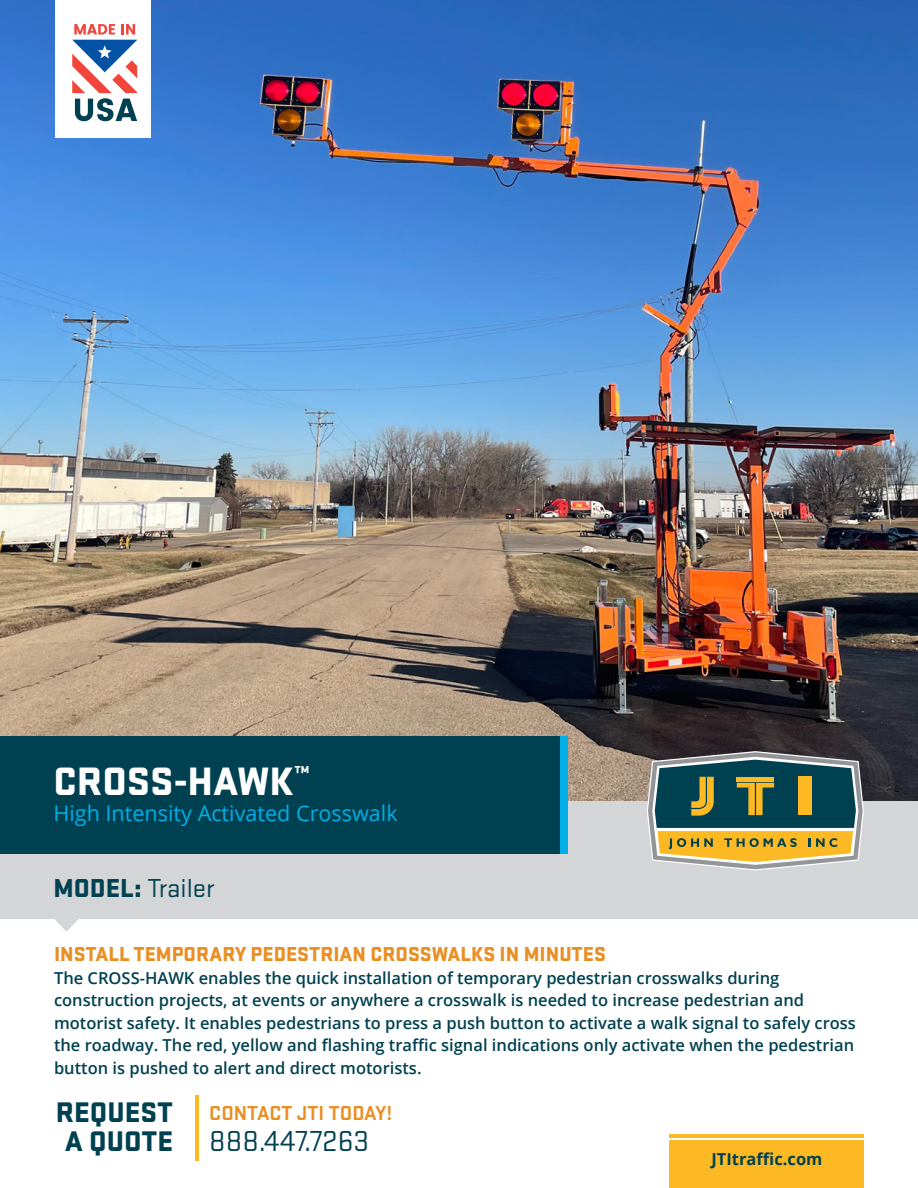
<style>
.page{position:relative;width:918px;height:1188px;background:#fff}
.page>*{position:absolute;margin:0;border:0;box-sizing:border-box;transform-origin:0 0}
.t1{font:900 41.25px "Stratum 2";color:#fff}
.t2{font:30.15px "Stratum 2";color:#004151}
.t3{font:900 29.55px/28.3px "Stratum 2";color:#004151}
.t4{font:27px "Stratum 2";color:#004151}
.t5{font:21.6px "Open Sans";color:#00afe8}
.t6{font:900 21px "Stratum 2";color:#e98f23}
.t7{font:700 21px "Stratum 2";color:#e98f23}
.t8{font:600 16.5px/22.5px "Open Sans";color:#004151}
.t9{font:700 16.5px "Open Sans";color:#004151}
.s1{font-weight:900}
</style>
<div class="page">
<img style="left:0;top:0;width:918px;height:801px">
<div style="left:0;top:801px;width:918px;height:118px;background:#d3d5d6"></div>
<svg style="left:647px;top:751px;width:217px;height:120px"></svg>
<div style="left:0;top:736px;width:568px;height:118px;background:#004151"></div>
<div style="left:560px;top:736px;width:8px;height:118px;background:#00afe8"></div>
<svg style="left:55px;top:919px;width:23px;height:13px"></svg>
<div style="left:670px;top:1140px;width:194px;height:48px;background:#fdb924"></div>
<hr style="left:670px;top:1135px;width:194px;height:3px;background:#fdb924">
<div style="left:56px;top:0;width:95px;height:137px;background:#fff"></div>
<svg style="left:72px;top:24px;width:65px;height:97px"></svg>
<hr style="left:195px;top:1096px;width:3px;height:65px;background:#fdb924">
<h1 class="t1" style="left:53px;top:751px;width:258px">CROSS-HAWK<sup>™</sup></h1>
<h3 class="t5" style="left:53px;top:799px;width:346px">High Intensity Activated Crosswalk</h3>
<h3 class="t4" style="left:53px;top:870px;width:162px"><span class="s1">MODEL:</span> Trailer</h3>
<p class="t6" style="left:54px;top:939px;width:554px">INSTALL TEMPORARY PEDESTRIAN CROSSWALKS IN MINUTES</p>
<p class="t8" style="left:54px;top:966px;width:804px">The CROSS-HAWK enables the quick installation of temporary pedestrian crosswalks during construction projects, at events or anywhere a crosswalk is needed to increase pedestrian and motorist safety. It enables pedestrians to press a push button to activate a walk signal to safely cross the roadway. The red, yellow and flashing traffic signal indications only activate when the pedestrian button is pushed to alert and direct motorists.</p>
<h3 class="t3" style="left:56px;top:1096px;width:119px">REQUEST<br>A QUOTE</h3>
<p class="t7" style="left:209px;top:1099px;width:185px">CONTACT JTI TODAY!</p>
<h2 class="t2" style="left:209px;top:1121px;width:161px">888.447.7263</h2>
<p class="t9" style="left:711px;top:1148px;width:112px">JTItraffic.com</p>
</div>
